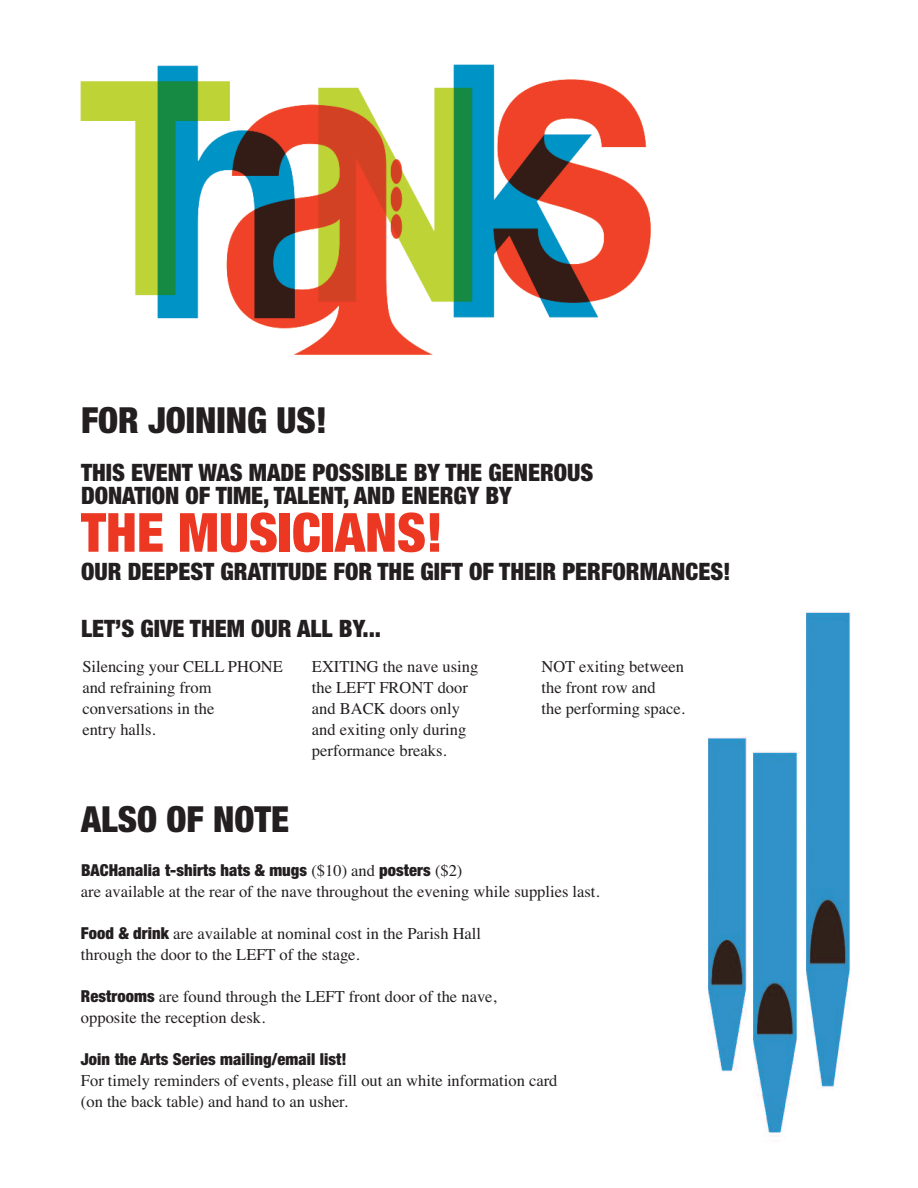
<style>
.page{position:relative;width:918px;height:1188px;background:#fff}
.page>*{position:absolute;margin:0;border:0;box-sizing:border-box;transform-origin:0 0}
.t1{font:900 condensed 54px "Helvetica Neue";color:#ec3823}
.t2{font:900 condensed 36px "Helvetica Neue";color:#231f20}
.t3{font:900 condensed 24px/22.5px "Helvetica Neue";color:#231f20}
.t4{font:16.5px/21px "Times";color:#231f20}
.t5{font:900 condensed 16.5px "Helvetica Neue";letter-spacing:.005em;color:#231f20}
.s1{font-family:"Times";font-weight:400;font-stretch:normal}
.s2{font-family:"Helvetica Neue";font-weight:900;font-stretch:condensed}
</style>
<div class="page">
<img style="left:80px;top:64px;width:571px;height:291px">
<img style="left:708px;top:737px;width:38px;height:335px">
<img style="left:753px;top:752px;width:44px;height:385px">
<img style="left:806px;top:612px;width:44px;height:476px">
<h2 class="t2" style="left:81px;top:391px;width:248px">FOR JOINING US!</h2>
<h3 class="t3" style="left:81px;top:460px;width:514px">THIS EVENT WAS MADE POSSIBLE BY THE GENEROUS<br>DONATION OF TIME, TALENT, AND ENERGY BY</h3>
<h1 class="t1" style="left:81px;top:488px;width:363px">THE MUSICIANS!</h1>
<h3 class="t3" style="left:81px;top:559px;width:651px">OUR DEEPEST GRATITUDE FOR THE GIFT OF THEIR PERFORMANCES!</h3>
<h3 class="t3" style="left:81px;top:616px;width:302px">LET’S GIVE THEM OUR ALL BY...</h3>
<p class="t4" style="left:82px;top:656px;width:202px">Silencing your cell phone and refraining from conversations in the<br>entry halls.</p>
<p class="t4" style="left:312px;top:656px;width:168px">exiting the nave using the left front door and back doors only and exiting only during performance breaks.</p>
<p class="t4" style="left:542px;top:656px;width:145px">not exiting between the front row and<br>the performing space.</p>
<h2 class="t2" style="left:81px;top:790px;width:210px">ALSO OF NOTE</h2>
<p class="t5" style="left:81px;top:856px;width:383px">BACHanalia t-shirts hats &amp; mugs <span class="s1">($10) and</span> posters <span class="s1">($2)</span></p>
<p class="t4" style="left:81px;top:881px;width:520px">are available at the rear of the nave throughout the evening while supplies last.</p>
<p class="t4" style="left:81px;top:923px;width:402px"><span class="s2">Food &amp; drink</span> are available at nominal cost in the parish hall through the door to the left of the stage.</p>
<p class="t4" style="left:81px;top:986px;width:417px"><span class="s2">Restrooms</span> are found through the left front door of the nave, opposite the reception desk.</p>
<p class="t5" style="left:81px;top:1045px;width:267px">Join the Arts Series mailing/email list!</p>
<p class="t4" style="left:81px;top:1070px;width:478px">for timely reminders of events, please fill out an white information card (on the back table) and hand to an usher.</p>
</div>
